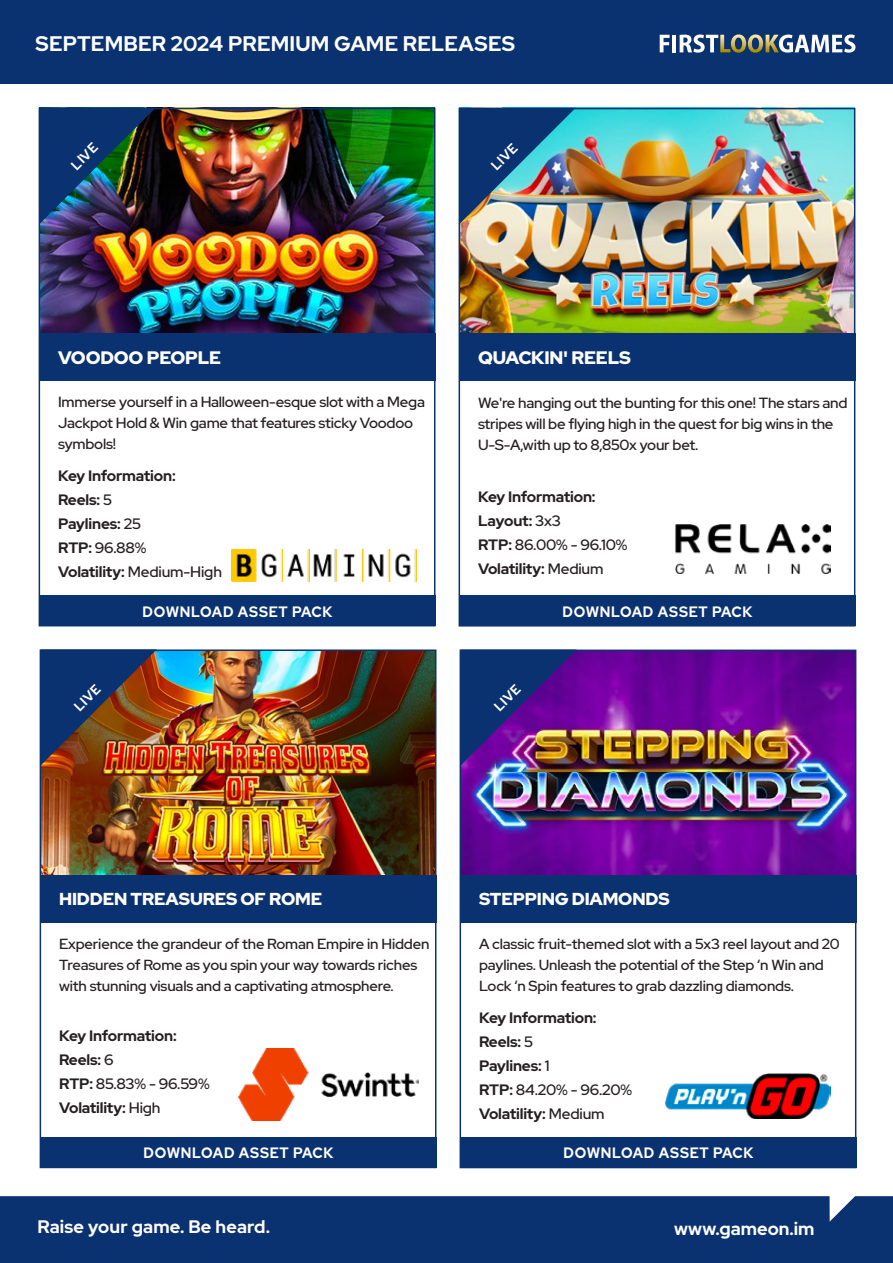
<style>
.page{position:relative;width:893px;height:1263px;background:#fff}
.page>*{position:absolute;margin:0;border:0;box-sizing:border-box;transform-origin:0 0}
.t1{font:700 21px "Red Hat Display";letter-spacing:.01em;color:#fff}
.t2{font:700 18px "Red Hat Display";letter-spacing:.01em;color:#fff}
.t3{font:900 18px "Red Hat Display";letter-spacing:-.01em;color:#fff}
.t4{font:900 17.25px "Red Hat Display";letter-spacing:-.01em;color:#fff}
.t5{font:700 15px/24px "Red Hat Display";letter-spacing:-.01em;color:#241f20}
.t6{font:700 15px "Red Hat Display";letter-spacing:.05em;color:#fff;scale:.95 1}
.t7{font:500 14.7px/21px "Red Hat Display";letter-spacing:-.015em;color:#241f20}
.t8{font:500 14.55px/21px "Red Hat Display";letter-spacing:-.01em;color:#241f20}
.t9{font:700 13.5px "Red Hat Display";color:#fff;scale:.95 1}
.s1{font-weight:500}
</style>
<div class="page">
<img style="left:675px;top:525px;width:155px;height:49px">
<div style="left:0;top:1196px;width:893px;height:67px;background:#0a3271"></div>
<div style="left:0;top:0;width:893px;height:84px;background:#0a3271"></div>
<svg style="left:660px;top:35px;width:9px;height:17px"></svg>
<hr style="left:672px;top:35px;width:4px;height:17px;background:#fff">
<svg style="left:680px;top:34px;width:175px;height:19px"></svg>
<img style="left:42px;top:111px;width:390px;height:222px">
<div style="left:40px;top:595px;width:395px;height:31px;background:#0a3271"></div>
<div style="left:40px;top:333px;width:395px;height:48px;background:#0a3271"></div>
<div style="left:39px;top:108px;width:396px;height:518px;border:2px solid #0a3271"></div>
<img style="left:40px;top:108px;width:116px;height:116px">
<img style="left:231px;top:549px;width:186px;height:32px">
<img style="left:43px;top:652px;width:390px;height:223px">
<div style="left:41px;top:1137px;width:395px;height:31px;background:#0a3271"></div>
<div style="left:41px;top:875px;width:395px;height:48px;background:#0a3271"></div>
<div style="left:40px;top:649px;width:396px;height:519px;border:2px solid #0a3271"></div>
<img style="left:41px;top:649px;width:116px;height:117px">
<img style="left:462px;top:111px;width:390px;height:222px">
<div style="left:460px;top:595px;width:395px;height:31px;background:#0a3271"></div>
<div style="left:460px;top:333px;width:395px;height:48px;background:#0a3271"></div>
<div style="left:459px;top:108px;width:396px;height:518px;border:2px solid #0a3271"></div>
<img style="left:459px;top:108px;width:117px;height:116px">
<img style="left:463px;top:652px;width:390px;height:223px">
<div style="left:461px;top:1137px;width:395px;height:31px;background:#0a3271"></div>
<div style="left:461px;top:875px;width:395px;height:48px;background:#0a3271"></div>
<div style="left:460px;top:649px;width:396px;height:519px;border:2px solid #0a3271"></div>
<img style="left:460px;top:649px;width:117px;height:117px">
<img style="left:666px;top:1073px;width:165px;height:46px">
<img style="left:238px;top:1048px;width:181px;height:72px">
<h1 class="t1" style="left:36px;top:30px;width:481px">SEPTEMBER 2024 PREMIUM GAME RELEASES</h1>
<p class="t9" style="left:67px;top:161px;width:34px;rotate:-45deg">LIVE</p>
<p class="t9" style="left:487px;top:161px;width:34px;rotate:-45deg">LIVE</p>
<p class="t3" style="left:58px;top:346px;width:165px">VOODOO PEOPLE</p>
<p class="t3" style="left:478px;top:346px;width:154px">QUACKIN' REELS</p>
<p class="t7" style="left:58px;top:392px;width:368px">Immerse yourself in a Halloween-esque slot with a Mega<br>Jackpot Hold &amp; Win game that features sticky Voodoo symbols!</p>
<p class="t7" style="left:478px;top:392px;width:371px">We're hanging out the bunting for this one! The stars and stripes will be flying high in the quest for big wins in the<br>U-S-A,with up to 8,850x your bet.</p>
<p class="t5" style="left:58px;top:464px;width:165px">Key Information:<br>Reels: <span class="s1">5<br></span>Paylines: <span class="s1">25<br></span>RTP: <span class="s1">96.88%<br></span>Volatility: <span class="s1">Medium-High</span></p>
<p class="t5" style="left:478px;top:484px;width:151px">Key Information:<br>Layout: <span class="s1">3x3<br></span>RTP: <span class="s1">86.00% - 96.10%<br></span>Volatility: <span class="s1">Medium</span></p>
<p class="t6" style="left:143px;top:601px;width:201px">DOWNLOAD ASSET PACK</p>
<p class="t6" style="left:562px;top:601px;width:201px">DOWNLOAD ASSET PACK</p>
<p class="t9" style="left:70px;top:702px;width:34px;rotate:-45deg">LIVE</p>
<p class="t9" style="left:490px;top:703px;width:34px;rotate:-45deg">LIVE</p>
<p class="t4" style="left:59px;top:888px;width:265px">HIDDEN TREASURES OF ROME</p>
<p class="t4" style="left:479px;top:888px;width:192px">STEPPING DIAMONDS</p>
<p class="t8" style="left:59px;top:933px;width:372px">Experience the grandeur of the Roman Empire in Hidden<br>Treasures of Rome as you spin your way towards riches with stunning visuals and a captivating atmosphere.</p>
<p class="t8" style="left:479px;top:933px;width:362px">A classic fruit-themed slot with a 5x3 reel layout and 20 paylines. Unleash the potential of the Step ‘n Win and<br>Lock ‘n Spin features to grab dazzling diamonds.</p>
<p class="t5" style="left:59px;top:1024px;width:152px">Key Information:<br>Reels: <span class="s1">6<br></span>RTP: <span class="s1">85.83% - 96.59%<br></span>Volatility: <span class="s1">High</span></p>
<p class="t5" style="left:479px;top:1006px;width:155px">Key Information:<br>Reels: <span class="s1">5<br></span>Paylines: <span class="s1">1<br></span>RTP: <span class="s1">84.20% - 96.20%<br></span>Volatility: <span class="s1">Medium</span></p>
<p class="t6" style="left:144px;top:1143px;width:201px">DOWNLOAD ASSET PACK</p>
<p class="t6" style="left:563px;top:1143px;width:201px">DOWNLOAD ASSET PACK</p>
<p class="t2" style="left:37px;top:1215px;width:234px">Raise your game. Be heard.</p>
<p class="t2" style="left:674px;top:1217px;width:142px">www.gameon.im</p>
</div>
